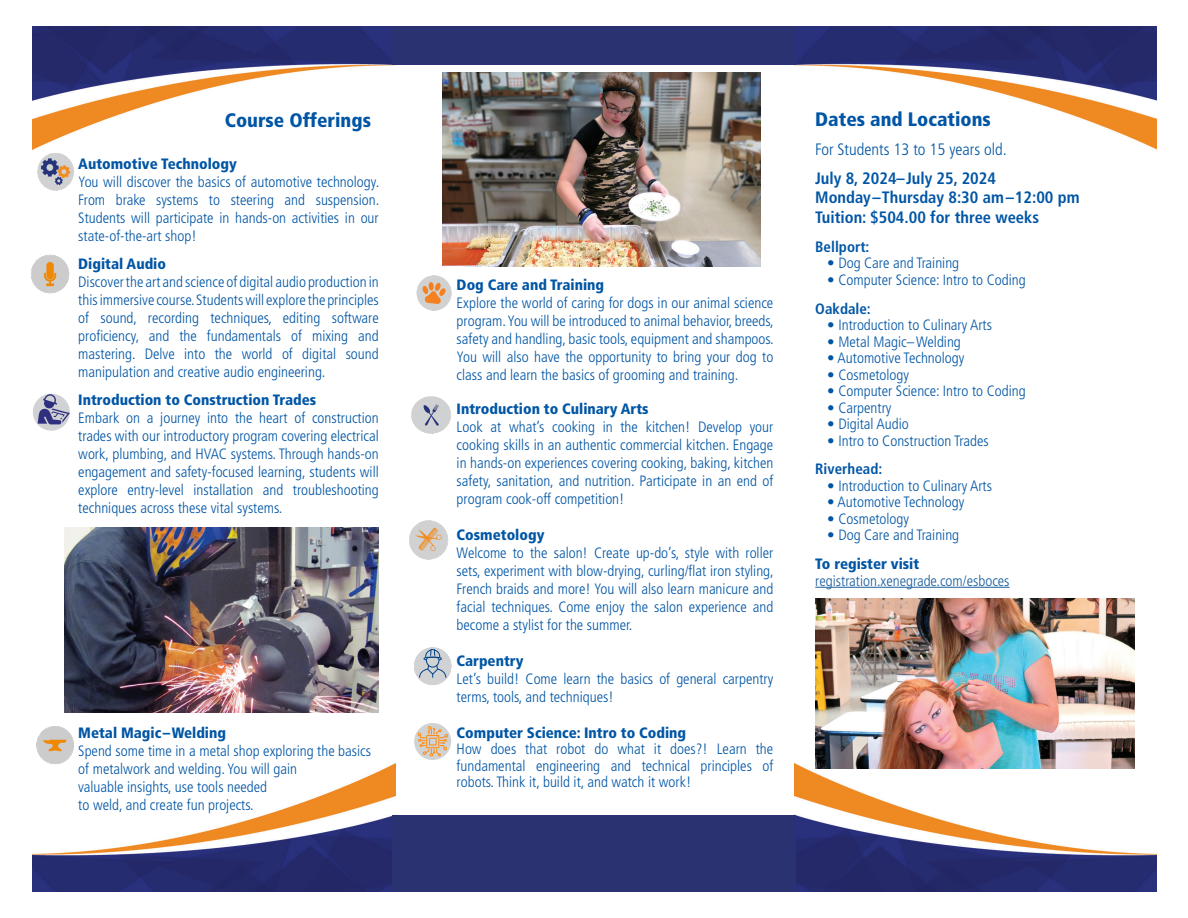
<style>
.page{position:relative;width:1188px;height:918px;background:#fff}
.page>*{position:absolute;margin:0;border:0;box-sizing:border-box;transform-origin:0 0}
.t1{font:900 condensed 19.5px "Frutiger LT Std";color:#0155a5}
.t2{font:700 condensed 16.5px "Frutiger LT Std";color:#0155a5}
.t3{font:300 condensed 16.5px "Frutiger LT Std";color:#0155a5}
.t4{font:300 condensed 15px/18px "Frutiger LT Std";color:#0155a5;text-align:justify}
.t5{font:900 condensed 15px "Frutiger LT Std";color:#0155a5}
.t6{font:300 condensed 15px "Frutiger LT Std";color:#175d9e}
.t7{font:700 condensed 15px "Frutiger LT Std";color:#0155a5}
</style>
<div class="page">
<img style="left:33px;top:27px;width:362px;height:864px">
<img style="left:794px;top:27px;width:363px;height:864px">
<hr style="left:815px;top:587px;width:195px;height:1px;background:#175d9e">
<img style="left:33px;top:148px;width:45px;height:46px">
<img style="left:416px;top:275px;width:36px;height:36px">
<img style="left:815px;top:598px;width:319px;height:170px">
<img style="left:443px;top:73px;width:318px;height:193px">
<div style="left:392px;top:27px;width:404px;height:38px;background:#2a3272"></div>
<div style="left:392px;top:815px;width:404px;height:76px;background:#2a3272"></div>
<img style="left:411px;top:396px;width:40px;height:38px">
<img style="left:409px;top:520px;width:40px;height:40px">
<img style="left:33px;top:723px;width:45px;height:48px">
<div style="left:414px;top:723px;width:37px;height:37px;background:#d1d2d4;border-radius:50%"></div>
<svg style="left:418px;top:726px;width:30px;height:31px"></svg>
<img style="left:31px;top:254px;width:44px;height:46px">
<svg style="left:414px;top:647px;width:37px;height:38px"></svg>
<div style="left:414px;top:648px;width:37px;height:37px;background:#d1d2d4;border-radius:50%"></div>
<svg style="left:419px;top:649px;width:28px;height:29px"></svg>
<img style="left:64px;top:528px;width:314px;height:184px">
<div style="left:33px;top:394px;width:37px;height:37px;background:#d1d2d4;border-radius:50%"></div>
<svg style="left:38px;top:394px;width:32px;height:30px"></svg>
<p class="t1" style="left:225px;top:108px;width:148px">Course Offerings</p>
<p class="t5" style="left:78px;top:155px;width:160px">Automotive Technology</p>
<p class="t4" style="left:78px;top:173px;width:303px">You will discover the basics of automotive technology.<br>From brake systems to steering and suspension.<br>Students will participate in hands-on activities in our state-of-the-art shop!</p>
<p class="t5" style="left:78px;top:255px;width:89px">Digital Audio</p>
<p class="t4" style="left:78px;top:273px;width:302px">Discover the art and science of digital audio production in this immersive course. Students will explore the principles of sound, recording techniques, editing software proficiency, and the fundamentals of mixing and mastering. Delve into the world of digital sound manipulation and creative audio engineering.</p>
<p class="t5" style="left:78px;top:391px;width:239px">Introduction to Construction Trades</p>
<p class="t4" style="left:78px;top:409px;width:302px">Embark on a journey into the heart of construction trades with our introductory program covering electrical work, plumbing, and HVAC systems. Through hands-on engagement and safety-focused learning, students will explore entry-level installation and troubleshooting techniques across these vital systems.</p>
<p class="t5" style="left:78px;top:724px;width:149px">Metal Magic–Welding</p>
<p class="t4" style="left:78px;top:742px;width:294px;text-align:left">Spend some time in a metal shop exploring the basics of metalwork and welding. You will gain<br>valuable insights, use tools needed<br>to weld, and create fun projects.</p>
<p class="t5" style="left:457px;top:275px;width:149px">Dog Care and Training</p>
<p class="t4" style="left:457px;top:294px;width:319px">Explore the world of caring for dogs in our animal science program. You will be introduced to animal behavior, breeds, safety and handling, basic tools, equipment and shampoos.<br>You will also have the opportunity to bring your dog to class and learn the basics of grooming and training.</p>
<p class="t5" style="left:457px;top:399px;width:194px">Introduction to Culinary Arts</p>
<p class="t4" style="left:457px;top:418px;width:318px">Look at what’s cooking in the kitchen! Develop your cooking skills in an authentic commercial kitchen. Engage in hands-on experiences covering cooking, baking, kitchen safety, sanitation, and nutrition. Participate in an end of program cook-off competition!</p>
<p class="t5" style="left:457px;top:525px;width:89px">Cosmetology</p>
<p class="t4" style="left:457px;top:544px;width:319px">Welcome to the salon! Create up-do’s, style with roller sets, experiment with blow-drying, curling/flat iron styling, French braids and more! You will also learn manicure and facial techniques. Come enjoy the salon experience and become a stylist for the summer.</p>
<p class="t5" style="left:457px;top:651px;width:68px">Carpentry</p>
<p class="t4" style="left:457px;top:670px;width:318px">Let’s build! Come learn the basics of general carpentry terms, tools, and techniques!</p>
<p class="t5" style="left:457px;top:723px;width:231px">Computer Science: Intro to Coding</p>
<p class="t4" style="left:457px;top:741px;width:318px;line-height:16.5px">How does that robot do what it does?! Learn the fundamental engineering and technical principles of robots. Think it, build it, and watch it work!</p>
<p class="t1" style="left:815px;top:107px;width:177px">Dates and Locations</p>
<p class="t3" style="left:815px;top:140px;width:193px">For Students 13 to 15 years old.</p>
<p class="t2" style="left:815px;top:168px;width:182px">July 8, 2024–July 25, 2024</p>
<p class="t2" style="left:815px;top:188px;width:266px">Monday–Thursday 8:30 am–12:00 pm</p>
<p class="t2" style="left:815px;top:207px;width:225px">Tuition: $504.00 for three weeks</p>
<p class="t7" style="left:815px;top:238px;width:56px">Bellport:</p>
<p class="t4" style="left:827px;top:255px;width:133px">• Dog Care and Training</p>
<p class="t4" style="left:827px;top:271px;width:200px">• Computer Science: Intro to Coding</p>
<p class="t7" style="left:815px;top:300px;width:57px">Oakdale:</p>
<p class="t4" style="left:827px;top:316px;width:166px">• Introduction to Culinary Arts</p>
<p class="t4" style="left:827px;top:333px;width:135px">• Metal Magic– Welding</p>
<p class="t4" style="left:827px;top:349px;width:139px">• Automotive Technology</p>
<p class="t4" style="left:827px;top:366px;width:83px">• Cosmetology</p>
<p class="t4" style="left:827px;top:382px;width:200px">• Computer Science: Intro to Coding</p>
<p class="t4" style="left:827px;top:399px;width:66px">• Carpentry</p>
<p class="t4" style="left:827px;top:415px;width:83px">• Digital Audio</p>
<p class="t4" style="left:827px;top:432px;width:163px">• Intro to Construction Trades</p>
<p class="t7" style="left:815px;top:460px;width:68px">Riverhead:</p>
<p class="t4" style="left:827px;top:477px;width:166px">• Introduction to Culinary Arts</p>
<p class="t4" style="left:827px;top:493px;width:139px">• Automotive Technology</p>
<p class="t4" style="left:827px;top:510px;width:83px">• Cosmetology</p>
<p class="t4" style="left:827px;top:526px;width:133px">• Dog Care and Training</p>
<p class="t5" style="left:815px;top:555px;width:105px">To register visit</p>
<p class="t6" style="left:815px;top:572px;width:196px">registration.xenegrade.com/esboces</p>
</div>
